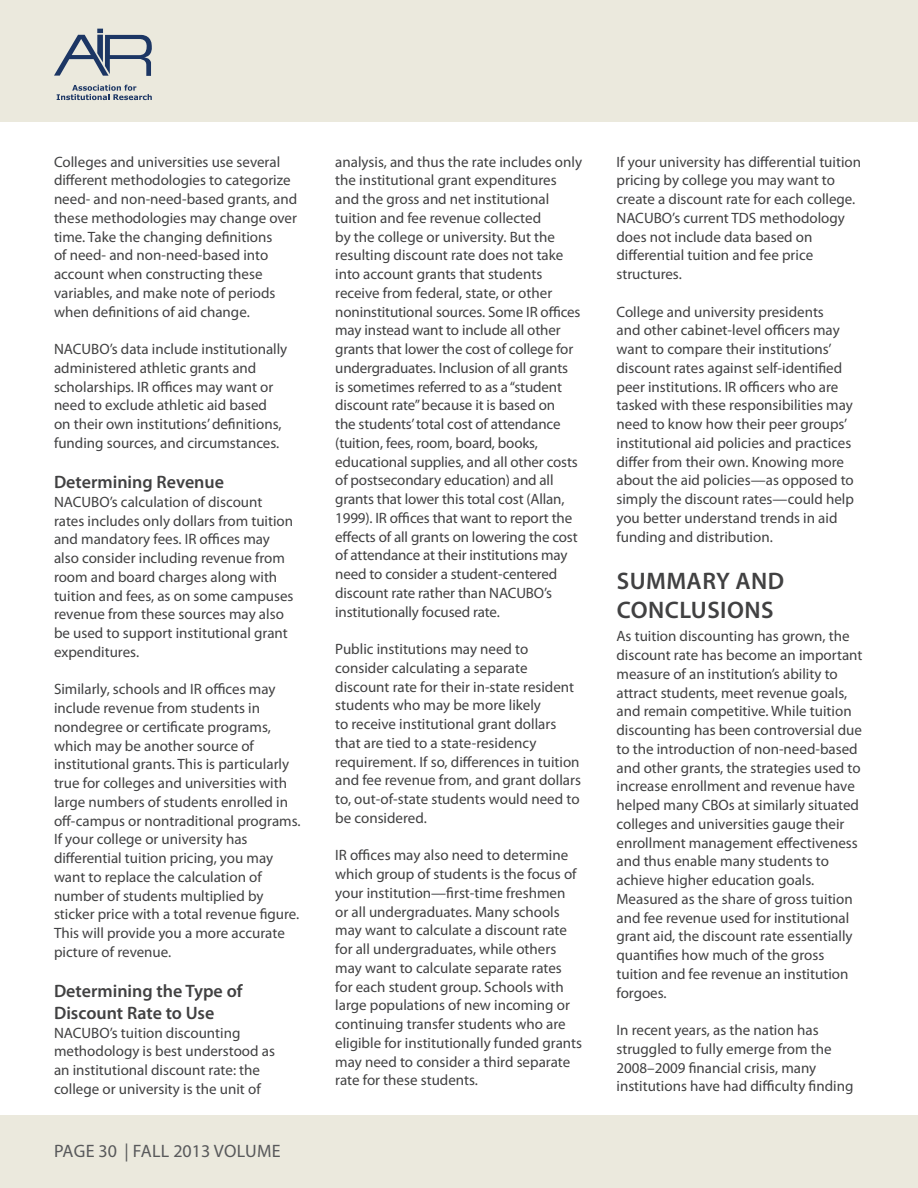
<style>
.page{position:relative;width:918px;height:1188px;background:#fff}
.page>*{position:absolute;margin:0;border:0;box-sizing:border-box;transform-origin:0 0}
.t1{font:600 24px "Myriad Pro";color:#414142}
.t2{font:600 18px/21.6px "Myriad Pro";color:#414142}
.t3{font:18px "Myriad Pro";color:#58595b}
.t4{font:15px/18.8px "Myriad Pro";color:#414142}
</style>
<div class="page">
<div style="left:0;top:0;width:918px;height:122px;background:#ebe9dd"></div>
<div style="left:0;top:1115px;width:918px;height:73px;background:#ebe9dd"></div>
<svg style="left:54px;top:29px;width:98px;height:47px"></svg>
<svg style="left:57px;top:85px;width:95px;height:15px"></svg>
<p class="t4" style="left:54px;top:152px;width:245px">Colleges and universities use several different methodologies to categorize need- and non-need-based grants, and these methodologies may change over time. Take the changing definitions<br>of need- and non-need-based into account when constructing these variables, and make note of periods when definitions of aid change.</p>
<p class="t4" style="left:54px;top:339px;width:235px">NACUBO’s data include institutionally administered athletic grants and scholarships. IR offices may want or need to exclude athletic aid based on their own institutions’ definitions, funding sources, and circumstances.</p>
<p class="t2" style="left:54px;top:471px;width:172px">Determining Revenue</p>
<p class="t4" style="left:54px;top:492px;width:241px">NACUBO’s calculation of discount rates includes only dollars from tuition and mandatory fees. IR offices may also consider including revenue from room and board charges along with tuition and fees, as on some campuses revenue from these sources may also be used to support institutional grant expenditures.</p>
<p class="t4" style="left:54px;top:680px;width:248px">Similarly, schools and IR offices may include revenue from students in nondegree or certificate programs, which may be another source of institutional grants. This is particularly true for colleges and universities with large numbers of students enrolled in off-campus or nontraditional programs.<br>If your college or university has differential tuition pricing, you may want to replace the calculation of number of students multiplied by sticker price with a total revenue figure.<br>This will provide you a more accurate picture of revenue.</p>
<p class="t2" style="left:54px;top:980px;width:190px">Determining the Type of<br>Discount Rate to Use</p>
<p class="t4" style="left:54px;top:1023px;width:222px">NACUBO’s tuition discounting methodology is best understood as an institutional discount rate: the college or university is the unit of</p>
<p class="t3" style="left:54px;top:1139px;width:20px">Page</p>
<p class="t3" style="left:99px;top:1139px;width:138px">30 | FALL 2013 volume</p>
<p class="t4" style="left:335px;top:152px;width:248px">analysis, and thus the rate includes only the institutional grant expenditures and the gross and net institutional tuition and fee revenue collected<br>by the college or university. But the resulting discount rate does not take into account grants that students receive from federal, state, or other noninstitutional sources. Some IR offices may instead want to include all other grants that lower the cost of college for undergraduates. Inclusion of all grants<br>is sometimes referred to as a “student discount rate” because it is based on<br>the students’ total cost of attendance (tuition, fees, room, board, books, educational supplies, and all other costs of postsecondary education) and all grants that lower this total cost (Allan, 1999). IR offices that want to report the effects of all grants on lowering the cost of attendance at their institutions may need to consider a student-centered discount rate rather than NACUBO’s institutionally focused rate.</p>
<p class="t4" style="left:335px;top:639px;width:247px">Public institutions may need to consider calculating a separate discount rate for their in-state resident students who may be more likely<br>to receive institutional grant dollars that are tied to a state-residency requirement. If so, differences in tuition and fee revenue from, and grant dollars to, out-of-state students would need to be considered.</p>
<p class="t4" style="left:335px;top:846px;width:248px">IR offices may also need to determine which group of students is the focus of your institution—first-time freshmen or all undergraduates. Many schools may want to calculate a discount rate for all undergraduates, while others may want to calculate separate rates for each student group. Schools with large populations of new incoming or continuing transfer students who are eligible for institutionally funded grants may need to consider a third separate rate for these students.</p>
<p class="t4" style="left:616px;top:152px;width:246px">If your university has differential tuition pricing by college you may want to create a discount rate for each college.<br>NACUBO’s current TDS methodology does not include data based on differential tuition and fee price structures.</p>
<p class="t4" style="left:616px;top:302px;width:239px">College and university presidents<br>and other cabinet-level officers may want to compare their institutions’ discount rates against self-identified peer institutions. IR officers who are tasked with these responsibilities may need to know how their peer groups’ institutional aid policies and practices differ from their own. Knowing more about the aid policies—as opposed to simply the discount rates—could help you better understand trends in aid funding and distribution.</p>
<h1 class="t1" style="left:617px;top:566px;width:31px">Summary</h1>
<h1 class="t1" style="left:735px;top:566px;width:17px">and</h1>
<h1 class="t1" style="left:617px;top:595px;width:16px">Con</h1>
<h1 class="t1" style="left:665px;top:595px;width:29px">clusions</h1>
<p class="t4" style="left:616px;top:627px;width:248px">As tuition discounting has grown, the discount rate has become an important measure of an institution’s ability to attract students, meet revenue goals, and remain competitive. While tuition discounting has been controversial due to the introduction of non-need-based and other grants, the strategies used to increase enrollment and revenue have helped many CBOs at similarly situated colleges and universities gauge their enrollment management effectiveness and thus enable many students to achieve higher education goals.<br>Measured as the share of gross tuition and fee revenue used for institutional grant aid, the discount rate essentially quantifies how much of the gross tuition and fee revenue an institution forgoes.</p>
<p class="t4" style="left:616px;top:1020px;width:238px">In recent years, as the nation has struggled to fully emerge from the 2008–2009 financial crisis, many institutions have had difficulty finding</p>
</div>
